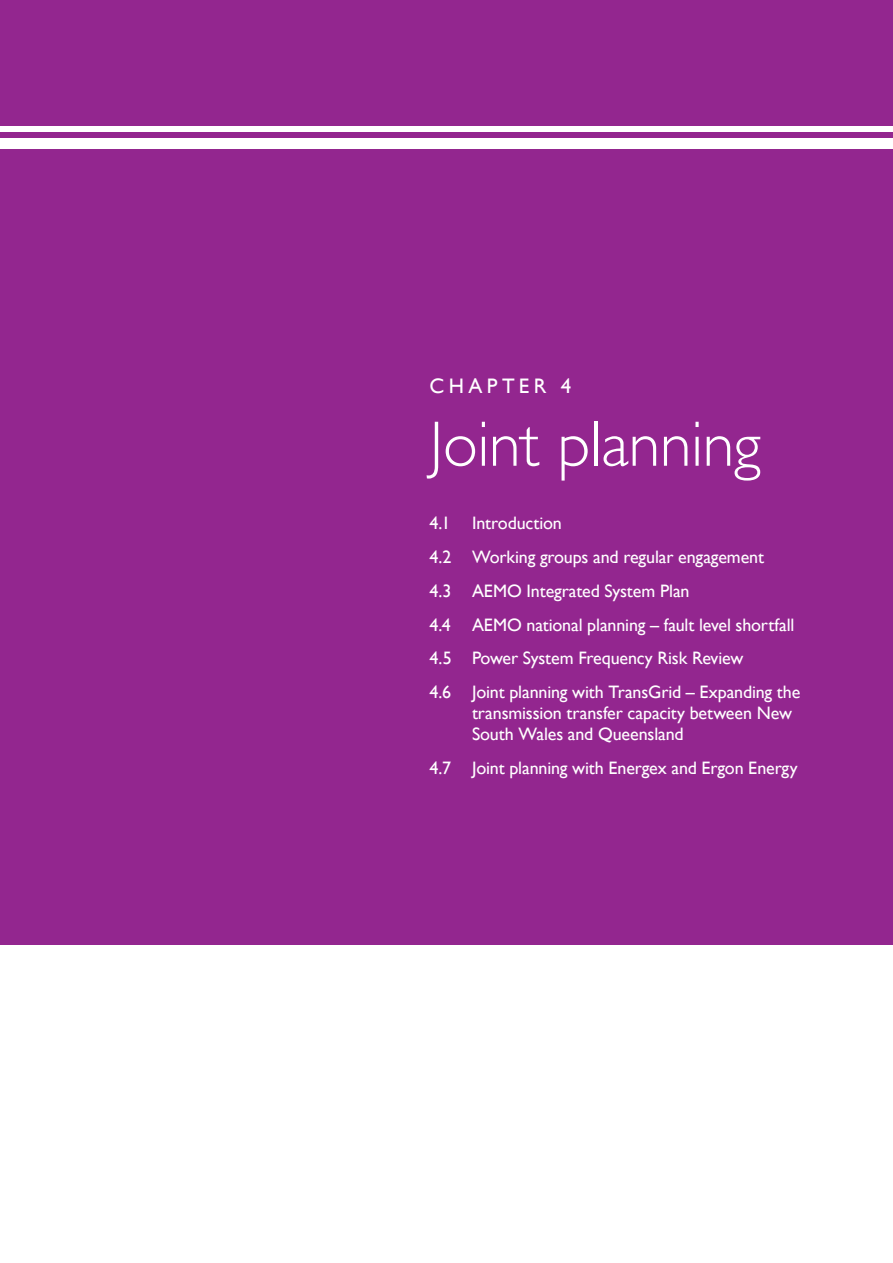
<style>
.page{position:relative;width:893px;height:1263px;background:#fff}
.page>*{position:absolute;margin:0;border:0;box-sizing:border-box;transform-origin:0 0}
.t1{font:300 64.5px "Gill Sans";letter-spacing:-.01em;color:#fff}
.t2{font:21px "Gill Sans";letter-spacing:.21em;color:#fff}
._2018_Title_Page_TOC{font:18px/21px "Gill Sans";letter-spacing:-.01em;color:#fff}
</style>
<div class="page">
<div style="left:0;top:0;width:893px;height:944px;background:#93268f"></div>
<div style="left:0;top:138px;width:893px;height:11px;background:#fff"></div>
<div style="left:0;top:126px;width:893px;height:6px;background:#fff"></div>
<p class="t2" style="left:429px;top:374px;width:143px">CHAPTER 4</p>
<p class="t1" style="left:429px;top:407px;width:333px">Joint planning</p>
<p class="_2018_Title_Page_TOC" style="left:429px;top:513px;width:134px">4.1 Introduction</p>
<p class="_2018_Title_Page_TOC" style="left:429px;top:547px;width:336px">4.2 Working groups and regular engagement</p>
<p class="_2018_Title_Page_TOC" style="left:429px;top:580px;width:262px">4.3 AEMO Integrated System Plan</p>
<p class="_2018_Title_Page_TOC" style="left:429px;top:614px;width:366px">4.4 AEMO national planning – fault level shortfall</p>
<p class="_2018_Title_Page_TOC" style="left:429px;top:648px;width:315px">4.5 Power System Frequency Risk Review</p>
<p class="_2018_Title_Page_TOC" style="left:472px;top:682px;width:330px;text-indent:-43px">4.6 Joint planning with TransGrid – Expanding the transmission transfer capacity between New<br>South Wales and Queensland</p>
<p class="_2018_Title_Page_TOC" style="left:429px;top:758px;width:370px">4.7 Joint planning with Energex and Ergon Energy</p>
</div>
